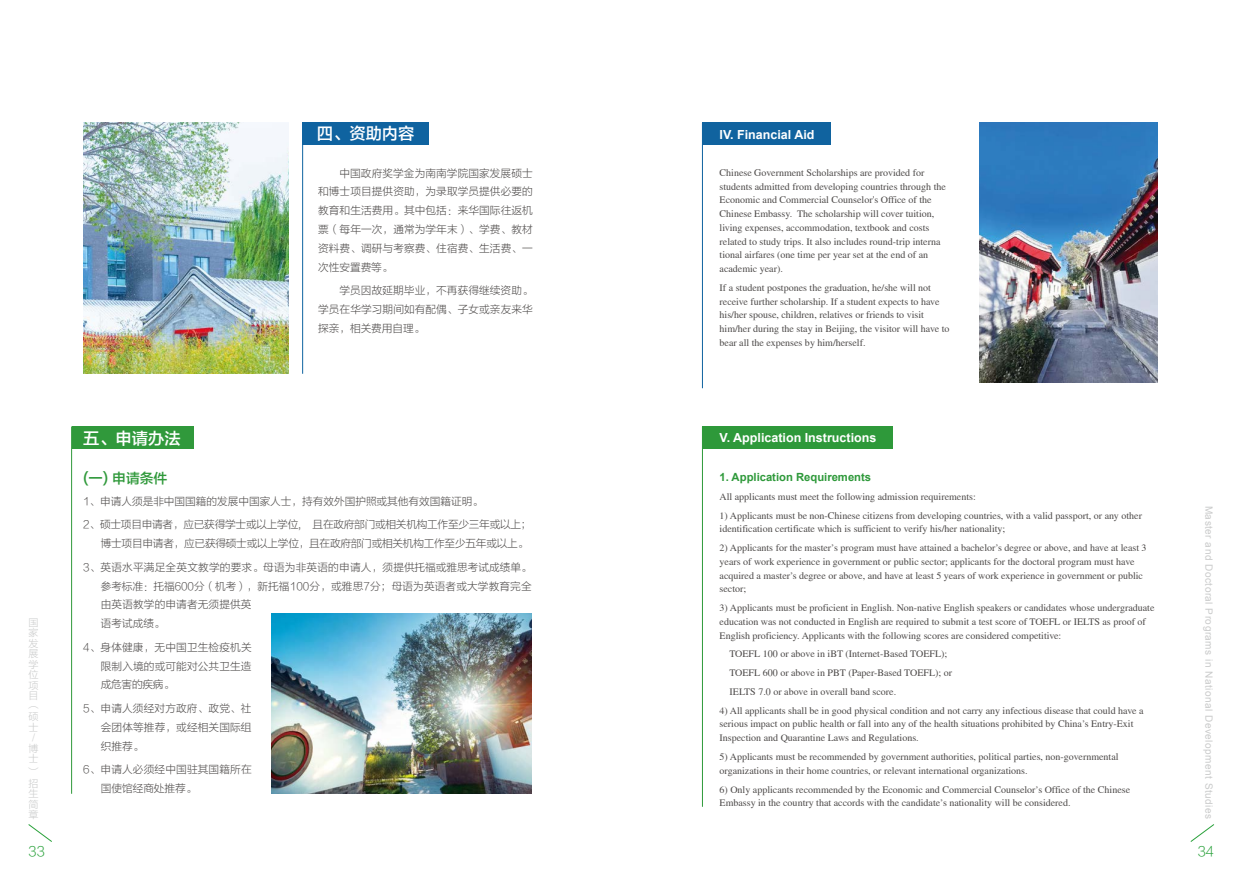
<style>
.page{position:relative;width:1241px;height:886px;background:#fff}
.page>*{position:absolute;margin:0;border:0;box-sizing:border-box;transform-origin:0 0}
.t1{font:16.25px "FZLTZHK GBK1 0";color:#fff}
.t2{font:13.75px "FZLTZHK GBK1 0";color:#30993b}
.t3{font:13.38px "FZLTXHK GBK1 0";color:#29a13a}
.t4{font:700 12.5px "Arial";color:#fff}
.t5{font:700 11.25px "Arial";color:#2e993a}
.t6{font:10.62px/18.8px "FZLTXHK GBK1 0";letter-spacing:.01em;color:#4c4948;text-align:justify}
.t7{font:10.62px/18.8px "FZLTXHK GBK1 0";letter-spacing:-.02em;color:#4c4948}
.t8{font:10px/13.8px "Times";color:#4c4948}
.t9{font:10px "Arial";letter-spacing:.05em;color:#c9caca}
.t10{font:10px/10.5px "FZLTXHK GBK1 0";color:#c9caca;text-align:center}
</style>
<div class="page">
<svg style="left:28px;top:824px;width:24px;height:18px"></svg>
<svg style="left:1190px;top:824px;width:24px;height:18px"></svg>
<div style="left:302px;top:123px;width:127px;height:22px;background:#0f63a0"></div>
<hr style="left:302px;top:123px;width:1px;height:251px;background:#0f63a0">
<img style="left:83px;top:123px;width:205px;height:251px">
<div style="left:72px;top:426px;width:121px;height:23px;background:#30993b"></div>
<hr style="left:71px;top:426px;width:1px;height:368px;background:#30993b">
<img style="left:271px;top:614px;width:260px;height:180px">
<div style="left:702px;top:123px;width:128px;height:22px;background:#10639f"></div>
<hr style="left:702px;top:123px;width:1px;height:265px;background:#10639f">
<img style="left:979px;top:123px;width:177px;height:259px">
<div style="left:702px;top:426px;width:191px;height:23px;background:#2e993a"></div>
<hr style="left:702px;top:426px;width:1px;height:381px;background:#2e993a">
<p class="t10" style="left:29px;top:617px;width:11px">国家发展学位项目︵硕士/博士︶</p>
<p class="t10" style="left:29px;top:778px;width:11px;text-align:justify">招生简章</p>
<h3 class="t3" style="left:29px;top:844px;width:18px">33</h3>
<h1 class="t1" style="left:317px;top:125px;width:99px">四、资助内容</h1>
<h1 class="t1" style="left:83px;top:429px;width:99px">五、申请办法</h1>
<p class="t6" style="left:318px;top:164px;width:216px;text-indent:21px">中国政府奖学金为南南学院国家发展硕士和博士项目提供资助，为录取学员提供必要的教育和生活费用。其中包括：来华国际往返机票（每年一次，通常为学年末）、学费、教材资料费、调研与考察费、住宿费、生活费、一次性安置费等。</p>
<p class="t6" style="left:318px;top:281px;width:216px;text-indent:21px">学员因故延期毕业，不再获得继续资助。学员在华学习期间如有配偶、子女或亲友来华探亲，相关费用自理。</p>
<h2 class="t2" style="left:83px;top:471px;width:86px">(一) 申请条件</h2>
<p class="t6" style="left:83px;top:492px;width:401px">1、申请人须是非中国国籍的发展中国家人士，持有效外国护照或其他有效国籍证明。</p>
<p class="t7" style="left:101px;top:516px;width:432px;text-indent:-18px">2、硕士项目申请者，应已获得学士或以上学位, 且在政府部门或相关机构工作至少三年或以上；博士项目申请者，应已获得硕士或以上学位，且在政府部门或相关机构工作至少五年或以上。</p>
<p class="t6" style="left:101px;top:558px;width:432px;text-align:left;text-indent:-18px">3、英语水平满足全英文教学的要求。母语为非英语的申请人，须提供托福或雅思考试成绩单。参考标准：托福600分（机考），新托福100分，或雅思7分；母语为英语者或大学教育完全由英语教学的申请者无须提供英<br>语考试成绩。</p>
<p class="t6" style="left:101px;top:638px;width:152px;text-indent:-18px">4、身体健康，无中国卫生检疫机关限制入境的或可能对公共卫生造成危害的疾病。</p>
<p class="t6" style="left:101px;top:699px;width:152px;text-indent:-18px">5、申请人须经对方政府、政党、社会团体等推荐，或经相关国际组织推荐。</p>
<p class="t6" style="left:101px;top:761px;width:152px;text-indent:-18px">6、申请人必须经中国驻其国籍所在国使馆经商处推荐。</p>
<p class="t4" style="left:719px;top:127px;width:96px">IV. Financial Aid</p>
<p class="t8" style="left:719px;top:166px;width:228px">Chinese Government Scholarships are provided for students admitted from developing countries through the Economic and Commercial Counselor's Office of the Chinese Embassy. The scholarship will cover tuition, living expenses, accommodation, textbook and costs related to study trips. It also includes round-trip interna tional airfares (one time per year set at the end of an academic year).</p>
<p class="t8" style="left:719px;top:281px;width:231px">If a student postpones the graduation, he/she will not receive further scholarship. If a student expects to have his/her spouse, children, relatives or friends to visit him/her during the stay in Beijing, the visitor will have to bear all the expenses by him/herself.</p>
<p class="t4" style="left:719px;top:430px;width:158px">V. Application Instructions</p>
<p class="t5" style="left:719px;top:470px;width:153px">1. Application Requirements</p>
<p class="t8" style="left:719px;top:490px;width:258px">All applicants must meet the following admission requirements:</p>
<p class="t8" style="left:719px;top:508px;width:424px">1) Applicants must be non-Chinese citizens from developing countries, with a valid passport, or any other identification certificate which is sufficient to verify his/her nationality;</p>
<p class="t8" style="left:719px;top:541px;width:428px">2) Applicants for the master’s program must have attained a bachelor’s degree or above, and have at least 3 years of work experience in government or public sector; applicants for the doctoral program must have acquired a master’s degree or above, and have at least 5 years of work experience in government or public sector;</p>
<p class="t8" style="left:719px;top:601px;width:436px">3) Applicants must be proficient in English. Non-native English speakers or candidates whose undergraduate education was not conducted in English are required to submit a test score of TOEFL or IELTS as proof of<br>English proficiency. Applicants with the following scores are considered competitive:</p>
<p class="t8" style="left:724px;top:645px;width:229px;line-height:18.8px">− TOEFL 100 or above in iBT (Internet-Based TOEFL); − TOEFL 600 or above in PBT (Paper-Based TOEFL); or − IELTS 7.0 or above in overall band score.</p>
<p class="t8" style="left:719px;top:703px;width:425px">4) All applicants shall be in good physical condition and not carry any infectious disease that could have a serious impact on public health or fall into any of the health situations prohibited by China’s Entry-Exit<br>Inspection and Quarantine Laws and Regulations.</p>
<p class="t8" style="left:719px;top:750px;width:400px">5) Applicants must be recommended by government authorities, political parties, non-governmental organizations in their home countries, or relevant international organizations.</p>
<p class="t8" style="left:719px;top:782px;width:412px">6) Only applicants recommended by the Economic and Commercial Counselor’s Office of the Chinese<br>Embassy in the country that accords with the candidate’s nationality will be considered.</p>
<p class="t9" style="left:1215px;top:506px;width:315px;rotate:90deg">Master and Doctoral Programs in National Development Studies</p>
<h3 class="t3" style="left:1197px;top:844px;width:18px">34</h3>
</div>
